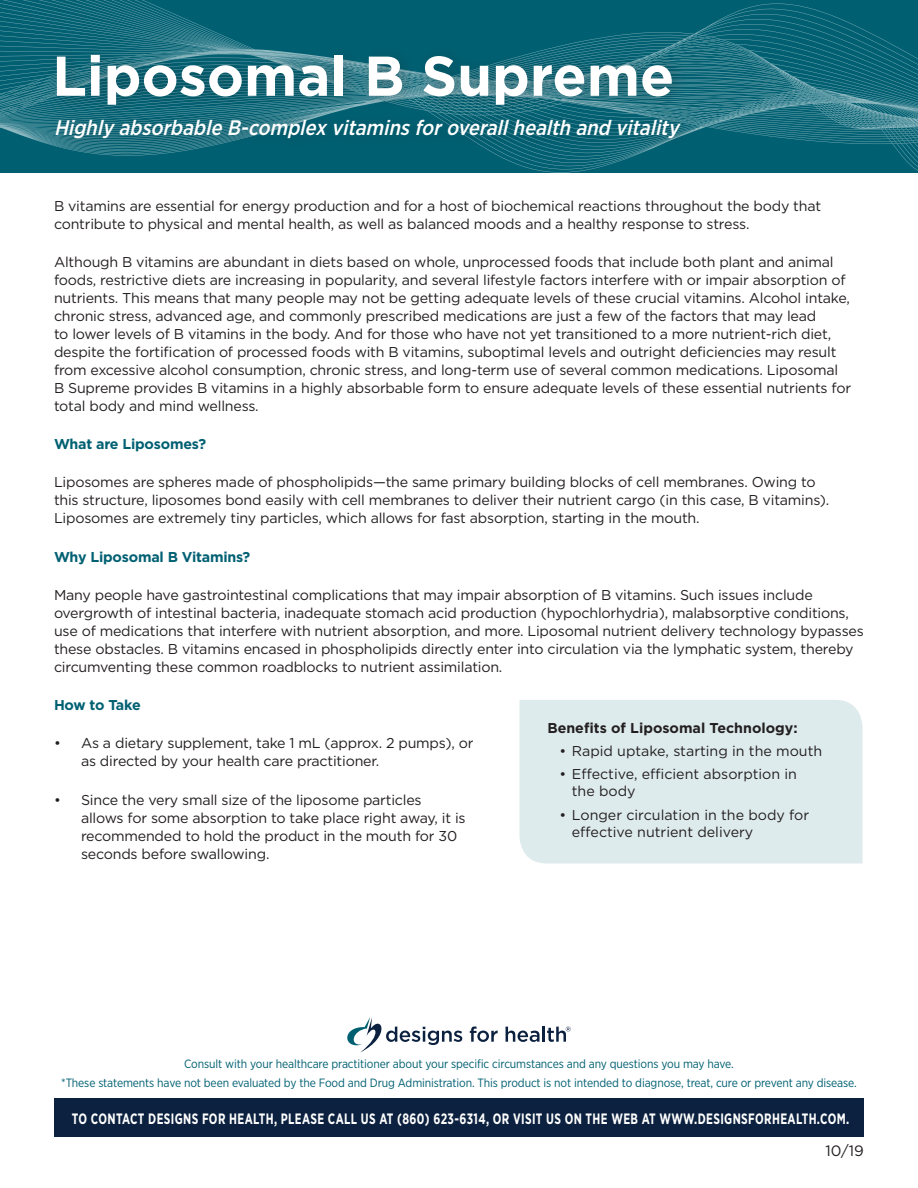
<style>
.page{position:relative;width:918px;height:1188px;background:#fff}
.page>*{position:absolute;margin:0;border:0;box-sizing:border-box;transform-origin:0 0}
.t1{font:700 55.95px "Gotham";color:#fff}
.t2{font:italic 500 21px "Gotham Narrow";color:#fff}
.t3{font:700 15px "Gotham Narrow";letter-spacing:.03em;color:#fff;scale:.8 1}
.t4{font:15px "Gotham";color:#231f20}
.t5{font:14.25px/18px "Gotham";letter-spacing:-.015em;color:#231f20}
.t6{font:700 14.25px "Gotham";letter-spacing:-.015em;color:#006072}
.t7{font:700 14.25px "Gotham";color:#231f20}
.t8{font:700 14.25px "Gotham";letter-spacing:-.035em;color:#006072}
.t9{font:12px "Gotham Narrow";letter-spacing:-.01em;color:#006072}
</style>
<div class="page">
<svg style="left:0;top:0;width:918px;height:173px;background:#096577"></svg>
<img style="left:0;top:99px;width:385px;height:57px">
<img style="left:0;top:108px;width:918px;height:20px">
<img style="left:0;top:0;width:777px;height:69px">
<img style="left:0;top:77px;width:794px;height:19px">
<img style="left:1px;top:93px;width:825px;height:17px">
<img style="left:211px;top:34px;width:539px;height:49px">
<img style="left:690px;top:90px;width:132px;height:3px">
<div style="left:54px;top:1098px;width:810px;height:39px;background:#0b213f"></div>
<svg style="left:347px;top:1017px;width:115px;height:36px"></svg>
<svg style="left:470px;top:1026px;width:28px;height:16px"></svg>
<svg style="left:506px;top:1027px;width:34px;height:15px"></svg>
<hr style="left:542px;top:1027px;width:3px;height:15px;background:#0b213f">
<svg style="left:547px;top:1027px;width:24px;height:15px"></svg>
<div style="left:45px;top:42px;width:645px;height:79px;background:#231f20;opacity:.25"></div>
<div style="left:45px;top:107px;width:653px;height:48px;background:#231f20;opacity:.25"></div>
<div style="left:519px;top:700px;width:343px;height:163px;background:#deebed"></div>
<p class="t1" style="left:52px;top:39px;width:624px">Liposomal B Supreme</p>
<p class="t2" style="left:54px;top:115px;width:632px">HighlyabsorbableB-complexvitaminsforoverallhealth and vitality</p>
<p class="t5" style="left:54px;top:196px;width:769px">B vitamins are essential for energy production and for a host of biochemical reactions throughout the body that contribute to physical and mental health, as well as balanced moods and a healthy response to stress.</p>
<p class="t5" style="left:54px;top:253px;width:799px">Although B vitamins are abundant in diets based on whole, unprocessed foods that include both plant and animal foods, restrictive diets are increasing in popularity, and several lifestyle factors interfere with or impair absorption of nutrients. This means that many people may not be getting adequate levels of these crucial vitamins. Alcohol intake, chronic stress, advanced age, and commonly prescribed medications are just a few of the factors that may lead<br>to lower levels of B vitamins in the body. And for those who have not yet transitioned to a more nutrient-rich diet, despite the fortification of processed foods with B vitamins, suboptimal levels and outright deficiencies may result from excessive alcohol consumption, chronic stress, and long-term use of several common medications. Liposomal B Supreme provides B vitamins in a highly absorbable form to ensure adequate levels of these essential nutrients for total body and mind wellness.</p>
<p class="t6" style="left:54px;top:435px;width:154px">What are Liposomes?</p>
<p class="t5" style="left:54px;top:473px;width:777px">Liposomes are spheres made of phospholipids—the same primary building blocks of cell membranes. Owing to this structure, liposomes bond easily with cell membranes to deliver their nutrient cargo (in this case, B vitamins).<br>Liposomes are extremely tiny particles, which allows for fast absorption, starting in the mouth.</p>
<p class="t6" style="left:54px;top:547px;width:198px">Why Liposomal B Vitamins?</p>
<p class="t5" style="left:54px;top:586px;width:811px">Many people have gastrointestinal complications that may impair absorption of B vitamins. Such issues include overgrowth of intestinal bacteria, inadequate stomach acid production (hypochlorhydria), malabsorptive conditions, use of medications that interfere with nutrient absorption, and more. Liposomal nutrient delivery technology bypasses these obstacles. B vitamins encased in phospholipids directly enter into circulation via the lymphatic system, thereby circumventing these common roadblocks to nutrient assimilation.</p>
<p class="t8" style="left:54px;top:696px;width:88px">How to Take</p>
<p class="t5" style="left:81px;top:734px;width:394px;text-indent:-27px">• As a dietary supplement, take 1 mL (approx. 2 pumps), or as directed by your health care practitioner.</p>
<p class="t5" style="left:81px;top:790px;width:386px;text-indent:-27px">• Since the very small size of the liposome particles allows for some absorption to take place right away, it is recommended to hold the product in the mouth for 30 seconds before swallowing.</p>
<p class="t7" style="left:547px;top:718px;width:252px">Benefits of Liposomal Technology:</p>
<p class="t5" style="left:560px;top:742px;width:264px">• Rapid uptake, starting in the mouth</p>
<p class="t5" style="left:572px;top:765px;width:227px;line-height:17.1px;text-indent:-12px">• Effective, efficient absorption in the body</p>
<p class="t5" style="left:572px;top:806px;width:239px;line-height:17.1px;text-indent:-12px">• Longer circulation in the body for effective nutrient delivery</p>
<p class="t9" style="left:184px;top:1057px;width:551px">Consult with your healthcare practitioner about your specific circumstances and any questions you may have.</p>
<p class="t9" style="left:61px;top:1075px;width:797px">*These statements have not been evaluated by the Food and Drug Administration. This product is not intended to diagnose, treat, cure or prevent any disease.</p>
<p class="t3" style="left:72px;top:1109px;width:973px">TO CONTACT DESIGNS FOR HEALTH, PLEASE CALL US AT (860) 623-6314, OR VISIT US ON THE WEB AT WWW.DESIGNSFORHEALTH.COM.</p>
<p class="t4" style="left:826px;top:1141px;width:40px">10/19</p>
</div>
